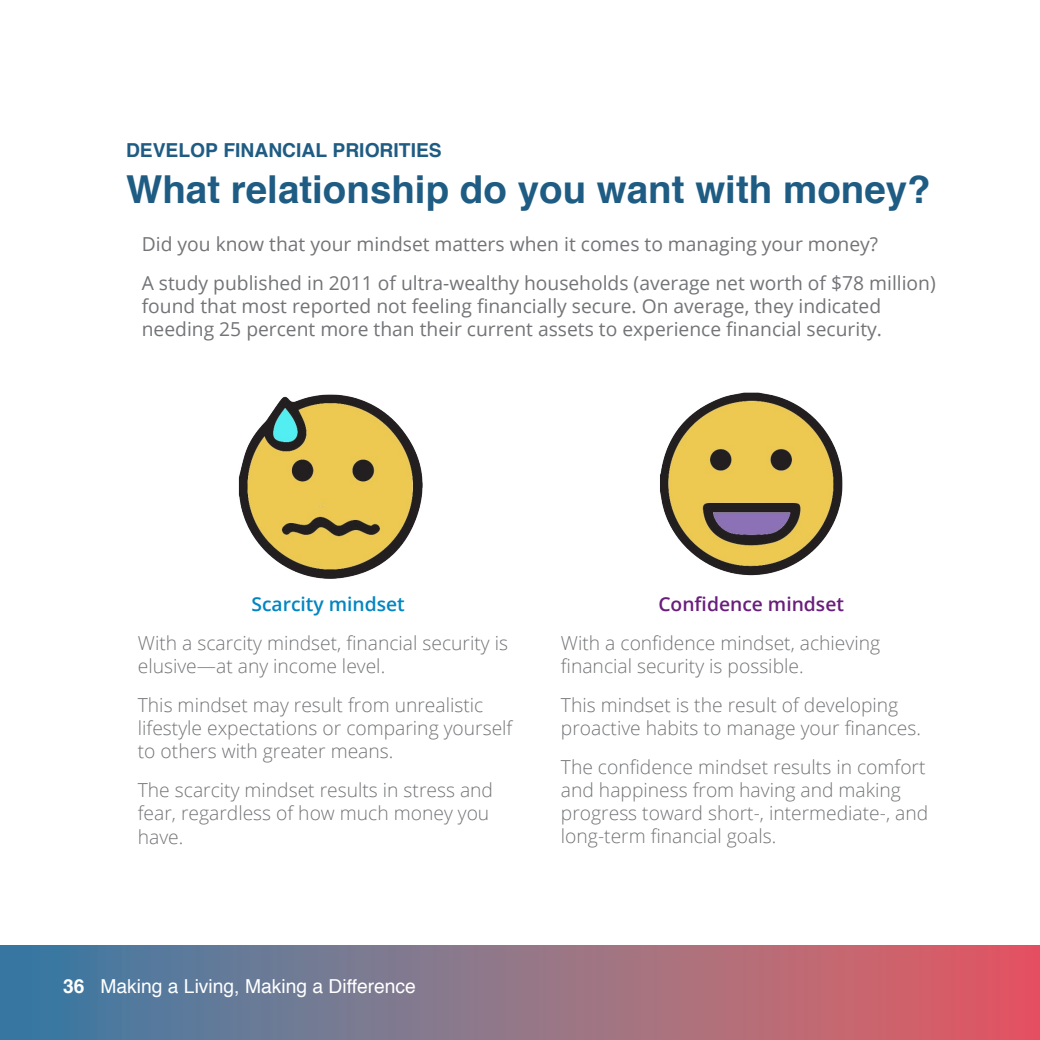
<style>
.page{position:relative;width:1040px;height:1040px;background:#fff}
.page>*{position:absolute;margin:0;border:0;box-sizing:border-box;transform-origin:0 0}
.t1{font:700 38.5px "Helvetica";color:#1f5c83}
.t2{font:300 19.25px/23.1px "Open Sans";color:#737477}
.t3{font:19.25px/38.9px "Open Sans";color:#737477}
.t4{font:19.25px "Helvetica";color:#fff}
.t5{font:700 19.25px "Helvetica";color:#1f5c83}
.t6{font:600 19.25px "Open Sans";color:#691e7c}
.t7{font:600 19.25px "Open Sans";color:#0385c1}
.s1{font-weight:700}
</style>
<div class="page">
<div style="left:0;top:945px;width:1040px;height:95px;background:linear-gradient(to right,#3b82a7,#e76064)"></div>
<img style="left:239px;top:395px;width:184px;height:183px">
<img style="left:660px;top:392px;width:182px;height:183px">
<p class="t5" style="left:126px;top:138px;width:317px">DEVELOP FINANCIAL PRIORITIES</p>
<h1 class="t1" style="left:126px;top:165px;width:806px">What relationship do you want with money?</h1>
<p class="t3" style="left:142px;top:224px;width:795px">Did you know that your mindset matters when it comes to managing your money?<br>A study published in 2011 of ultra-wealthy households (average net worth of $78 million)</p>
<p class="t3" style="left:142px;top:294px;width:741px;line-height:23.1px">found that most reported not feeling financially secure. On average, they indicated needing 25 percent more than their current assets to experience financial security.</p>
<p class="t7" style="left:251px;top:591px;width:155px">Scarcity mindset</p>
<p class="t2" style="left:138px;top:631px;width:372px">With a scarcity mindset, financial security is elusive—at any income level.</p>
<p class="t2" style="left:138px;top:693px;width:376px">This mindset may result from unrealistic lifestyle expectations or comparing yourself to others with greater means.</p>
<p class="t2" style="left:138px;top:778px;width:357px">The scarcity mindset results in stress and fear, regardless of how much money you have.</p>
<p class="t6" style="left:658px;top:591px;width:187px">Confidence mindset</p>
<p class="t2" style="left:561px;top:631px;width:321px">With a confidence mindset, achieving financial security is possible.</p>
<p class="t2" style="left:561px;top:693px;width:361px">This mindset is the result of developing proactive habits to manage your finances.</p>
<p class="t2" style="left:561px;top:755px;width:369px">The confidence mindset results in comfort and happiness from having and making progress toward short-, intermediate-, and long-term financial goals.</p>
<p class="t4" style="left:63px;top:971px;width:354px"><span class="s1">36</span> Making a Living, Making a Difference</p>
</div>
